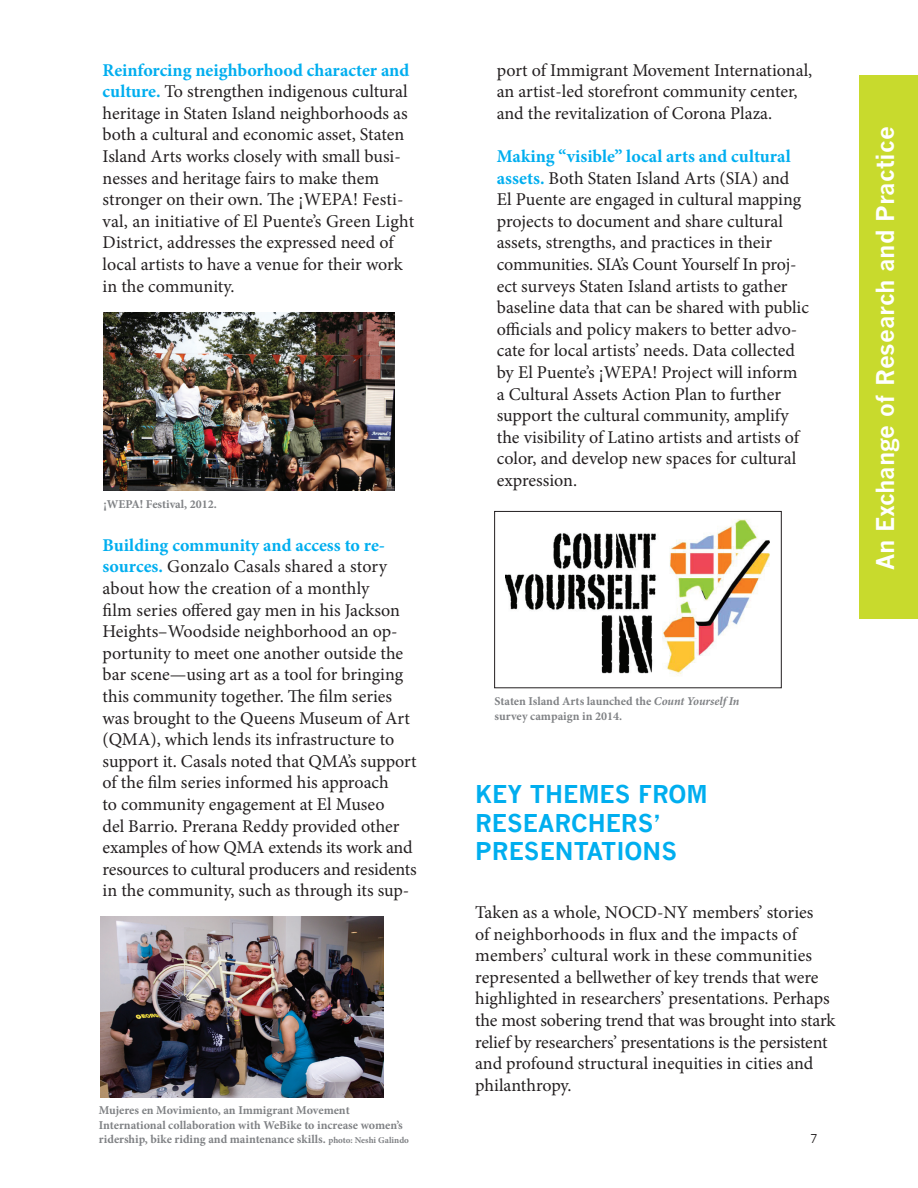
<style>
.page{position:relative;width:918px;height:1188px;background:#fff}
.page>*{position:absolute;margin:0;border:0;box-sizing:border-box;transform-origin:0 0}
.t1{font:700 24px/28.8px "News Gothic";color:#00aeef}
.t2{font:700 24px "News Gothic";color:#fff}
.t3{font:18px/21.6px "Minion Pro";color:#231f20}
.t4{font:700 12px/14.4px "Minion Pro";color:#808285}
.t5{font:12px "News Gothic";color:#231f20}
.s1{font-weight:700;color:#00aeef}
.s2{font-size:9px}
.s3{font-style:italic}
</style>
<div class="page">
<img style="left:103px;top:313px;width:292px;height:178px">
<img style="left:505px;top:519px;width:265px;height:157px">
<div style="left:494px;top:511px;width:288px;height:177px;border:1px solid #231f20"></div>
<div style="left:860px;top:76px;width:58px;height:543px;background:#c8da2d"></div>
<img style="left:101px;top:917px;width:283px;height:180px">
<p class="t3" style="left:103px;top:59px;width:313px"><span class="s1">Reinforcing neighborhood character and culture.</span> To strengthen indigenous cultural heritage in Staten Island neighborhoods as both a cultural and economic asset, Staten Island Arts works closely with small busi&shy;nesses and heritage fairs to make them stronger on their own. The ¡WEPA! Festi&shy;val, an initiative of El Puente’s Green Light District, addresses the expressed need of local artists to have a venue for their work in the community.</p>
<p class="t4" style="left:103px;top:497px;width:115px">¡WEPA! Festival, 2012.</p>
<p class="t3" style="left:103px;top:534px;width:316px"><span class="s1">Building community and access to re&shy;sources.</span> Gonzalo Casals shared a story about how the creation of a monthly<br>film series offered gay men in his Jackson Heights–Woodside neighborhood an op&shy;portunity to meet one another outside the bar scene—using art as a tool for bringing this community together. The film series was brought to the Queens Museum of Art (QMA), which lends its infrastructure to support it. Casals noted that QMA’s support of the film series informed his approach<br>to community engagement at El Museo<br>del Barrio. Prerana Reddy provided other examples of how QMA extends its work and resources to cultural producers and residents in the community, such as through its sup-</p>
<p class="t4" style="left:99px;top:1103px;width:312px">Mujeres en Movimiento, an Immigrant Movement<br>International collaboration with WeBike to increase women’s ridership, bike riding and maintenance skills. <span class="s2">photo: Neshi Galindo</span></p>
<p class="t3" style="left:497px;top:59px;width:317px">port of Immigrant Movement International, an artist-led storefront community center, and the revitalization of Corona Plaza.</p>
<p class="t3" style="left:497px;top:146px;width:314px"><span class="s1">Making “visible” local arts and cultural assets.</span> Both Staten Island Arts (SIA) and<br>El Puente are engaged in cultural mapping projects to document and share cultural assets, strengths, and practices in their communities. SIA’s Count Yourself In proj&shy;ect surveys Staten Island artists to gather baseline data that can be shared with public officials and policy makers to better advo&shy;cate for local artists’ needs. Data collected by El Puente’s ¡WEPA! Project will inform a Cultural Assets Action Plan to further support the cultural community, amplify the visibility of Latino artists and artists of color, and develop new spaces for cultural expression.</p>
<h1 class="t2" style="left:871px;top:570px;width:445px;rotate:-90deg">An Exchange of Research and Practice</h1>
<p class="t4" style="left:495px;top:694px;width:246px">Staten Island Arts launched the <span class="s3">Count Yourself In </span>survey campaign in 2014.</p>
<h1 class="t1" style="left:475px;top:779px;width:234px">KEY THEMES FROM<br>RESEARCHERS’<br>PRESENTATIONS</h1>
<p class="t3" style="left:475px;top:902px;width:362px">Taken as a whole, NOCD-NY members’ stories<br>of neighborhoods in flux and the impacts of members’ cultural work in these communities represented a bellwether of key trends that were highlighted in researchers’ presentations. Perhaps the most sobering trend that was brought into stark relief by researchers’ presentations is the persistent and profound structural inequities in cities and philanthropy.</p>
<p class="t5" style="left:810px;top:1132px;width:9px">7</p>
</div>
